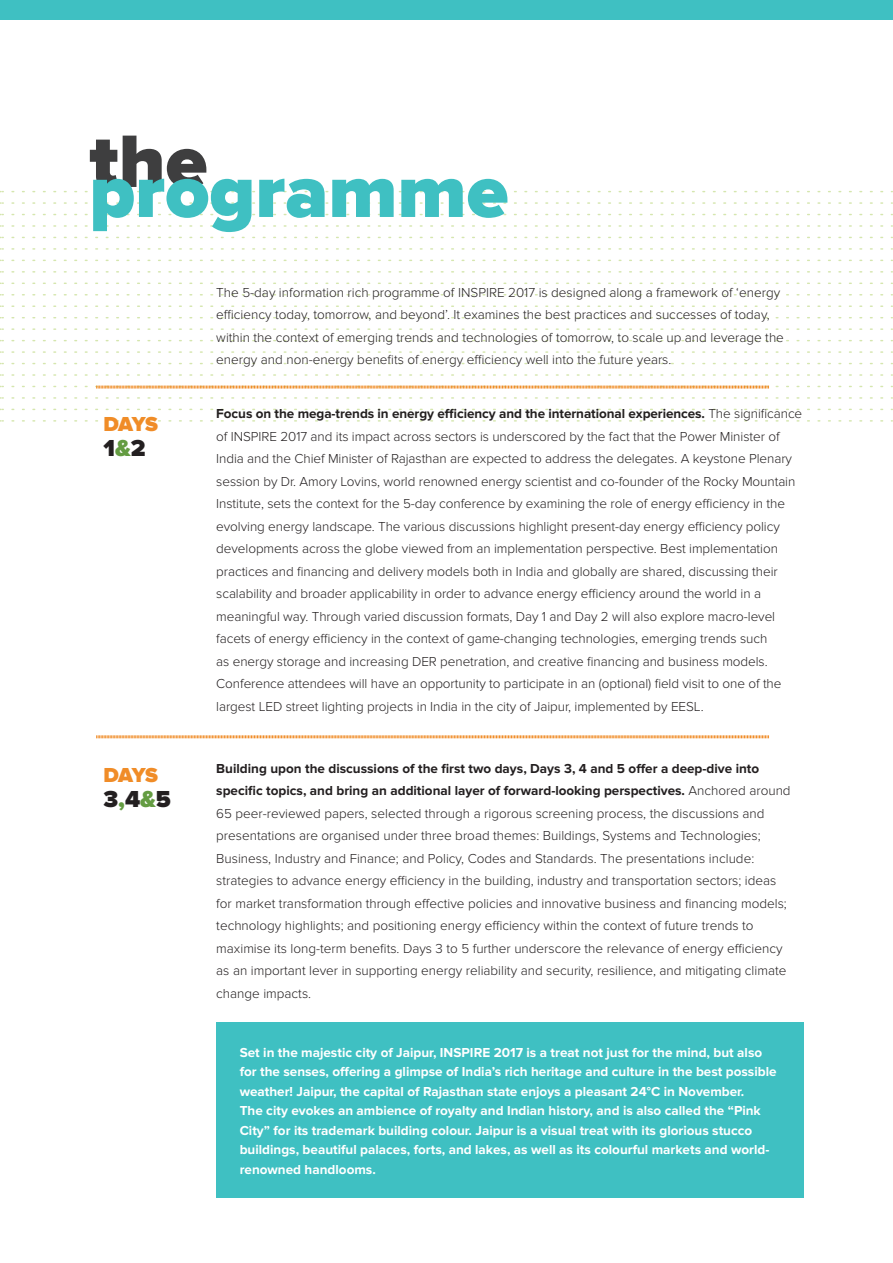
<style>
.page{position:relative;width:893px;height:1263px;background:#fff}
.page>*{position:absolute;margin:0;border:0;box-sizing:border-box;transform-origin:0 0}
.t1{font:900 76.95px "Proxima Nova";color:#3fc0c2}
.t2{font:900 76.95px "Proxima Nova";color:#3e3e3f}
.t3{font:900 24px "Proxima Nova";color:#231f20}
.t4{font:900 21px "Proxima Nova";letter-spacing:-.03em;color:#f08c27}
.t5{font:300 13.5px/22.5px "Proxima Nova";letter-spacing:-.005em;color:#231f20}
.t6{font:700 13.5px/19.5px "Proxima Nova";color:#fff}
.s1{color:#649c42}
.s2{font-weight:700}
</style>
<div class="page">
<svg style="left:11px;top:191px;width:872px;height:1px"></svg>
<svg style="left:11px;top:202px;width:872px;height:2px"></svg>
<svg style="left:11px;top:214px;width:872px;height:1px"></svg>
<svg style="left:11px;top:225px;width:872px;height:2px"></svg>
<svg style="left:11px;top:237px;width:872px;height:1px"></svg>
<svg style="left:11px;top:248px;width:872px;height:2px"></svg>
<svg style="left:11px;top:260px;width:872px;height:1px"></svg>
<svg style="left:11px;top:271px;width:872px;height:2px"></svg>
<svg style="left:11px;top:283px;width:872px;height:1px"></svg>
<svg style="left:11px;top:294px;width:872px;height:1px"></svg>
<svg style="left:11px;top:305px;width:872px;height:2px"></svg>
<svg style="left:11px;top:317px;width:872px;height:1px"></svg>
<svg style="left:11px;top:328px;width:872px;height:2px"></svg>
<svg style="left:11px;top:340px;width:872px;height:1px"></svg>
<svg style="left:11px;top:351px;width:872px;height:2px"></svg>
<svg style="left:11px;top:363px;width:872px;height:1px"></svg>
<svg style="left:11px;top:374px;width:872px;height:2px"></svg>
<svg style="left:11px;top:397px;width:872px;height:2px"></svg>
<svg style="left:11px;top:409px;width:872px;height:1px"></svg>
<svg style="left:11px;top:420px;width:872px;height:2px"></svg>
<svg style="left:11px;top:385px;width:872px;height:4px"></svg>
<svg style="left:96px;top:735px;width:673px;height:4px;background:#f7c492"></svg>
<div style="left:0;top:0;width:893px;height:19px;background:#3fc0c2"></div>
<div style="left:216px;top:1022px;width:588px;height:175px;background:#3fc0c2"></div>
<p class="t2" style="left:89px;top:117px;width:120px">the</p>
<p class="t1" style="left:89px;top:147px;width:421px">programme</p>
<p class="t4" style="left:103px;top:411px;width:56px">DAYS</p>
<p class="t3" style="left:103px;top:434px;width:43px">1<span class="s1">&amp;</span>2</p>
<p class="t4" style="left:103px;top:762px;width:56px">DAYS</p>
<p class="t3" style="left:103px;top:785px;width:69px">3<span class="s1">,</span>4<span class="s1">&amp;</span>5</p>
<p class="t5" style="left:216px;top:281px;width:569px">The 5-day information rich programme of INSPIRE 2017 is designed along a framework of ‘energy efficiency today, tomorrow, and beyond’. It examines the best practices and successes of today, within the context of emerging trends and technologies of tomorrow, to scale up and leverage the energy and non-energy benefits of energy efficiency well into the future years.</p>
<p class="t5" style="left:216px;top:402px;width:587px"><span class="s2">Focus on the mega-trends in energy efficiency and the international experiences.</span> The significance of INSPIRE 2017 and its impact across sectors is underscored by the fact that the Power Minister of India and the Chief Minister of Rajasthan are expected to address the delegates. A keystone Plenary session by Dr. Amory Lovins, world renowned energy scientist and co-founder of the Rocky Mountain Institute, sets the context for the 5-day conference by examining the role of energy efficiency in the evolving energy landscape. The various discussions highlight present-day energy efficiency policy developments across the globe viewed from an implementation perspective. Best implementation practices and financing and delivery models both in India and globally are shared, discussing their scalability and broader applicability in order to advance energy efficiency around the world in a meaningful way. Through varied discussion formats, Day 1 and Day 2 will also explore macro-level facets of energy efficiency in the context of game-changing technologies, emerging trends such<br>as energy storage and increasing DER penetration, and creative financing and business models.<br>Conference attendees will have an opportunity to participate in an (optional) field visit to one of the largest LED street lighting projects in India in the city of Jaipur, implemented by EESL.</p>
<p class="t5" style="left:216px;top:757px;width:576px"><span class="s2">Building upon the discussions of the first two days, Days 3, 4 and 5 offer a deep-dive into specific topics, and bring an additional layer of forward-looking perspectives.</span> Anchored around 65 peer-reviewed papers, selected through a rigorous screening process, the discussions and presentations are organised under three broad themes: Buildings, Systems and Technologies; Business, Industry and Finance; and Policy, Codes and Standards. The presentations include: strategies to advance energy efficiency in the building, industry and transportation sectors; ideas for market transformation through effective policies and innovative business and financing models; technology highlights; and positioning energy efficiency within the context of future trends to maximise its long-term benefits. Days 3 to 5 further underscore the relevance of energy efficiency as an important lever in supporting energy reliability and security, resilience, and mitigating climate change impacts.</p>
<p class="t6" style="left:240px;top:1043px;width:538px">Set in the majestic city of Jaipur, INSPIRE 2017 is a treat not just for the mind, but also for the senses, offering a glimpse of India’s rich heritage and culture in the best possible weather! Jaipur, the capital of Rajasthan state enjoys a pleasant 24°C in November.<br>The city evokes an ambience of royalty and Indian history, and is also called the “Pink City” for its trademark building colour. Jaipur is a visual treat with its glorious stucco buildings, beautiful palaces, forts, and lakes, as well as its colourful markets and world&shy;renowned handlooms.</p>
</div>
